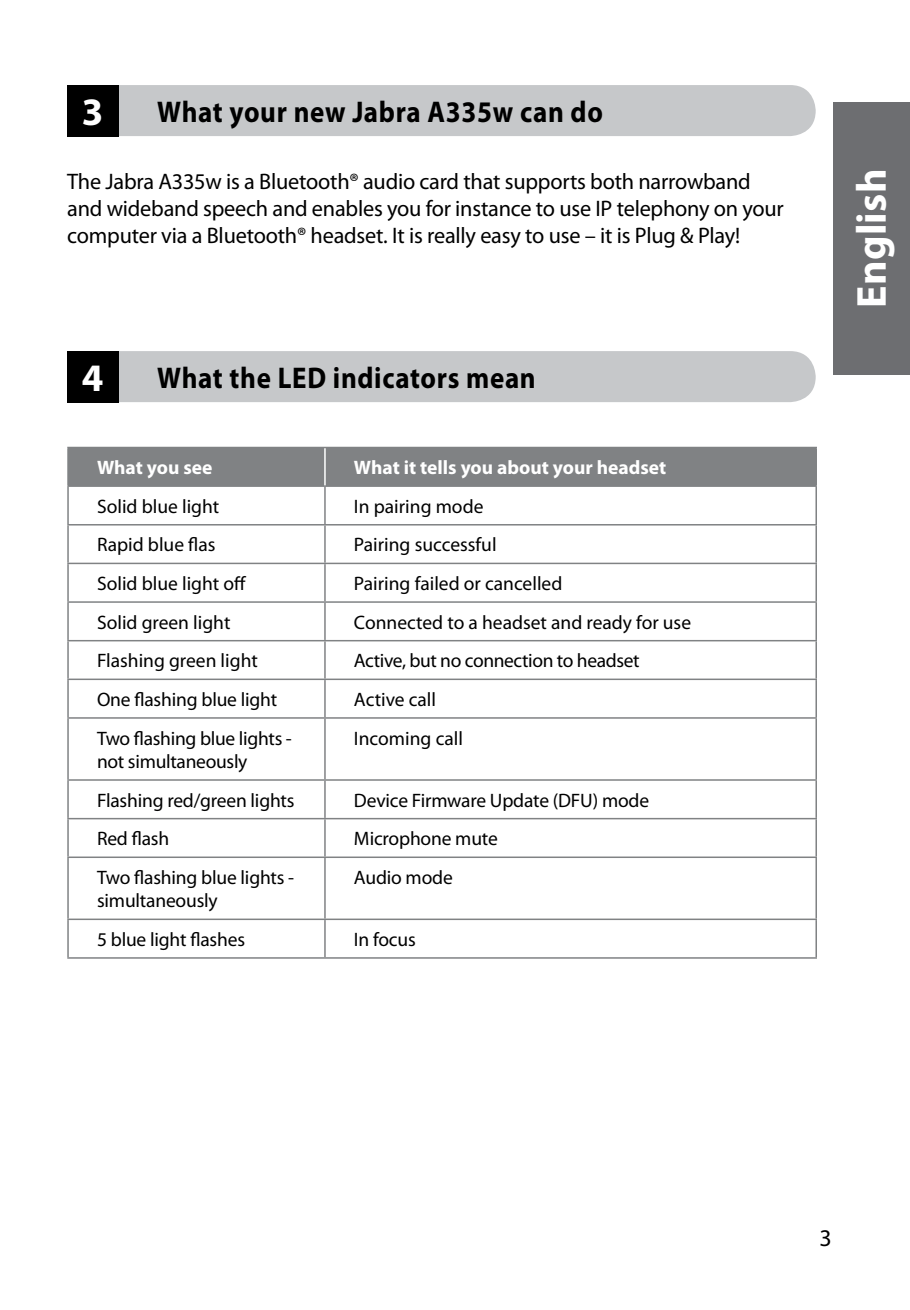
<style>
.page{position:relative;width:910px;height:1310px;background:#fff}
.page>*{position:absolute;margin:0;border:0;box-sizing:border-box;transform-origin:0 0}
.t1{font:700 42px "Myriad Pro";letter-spacing:.005em;color:#fff}
.t2{font:700 39px "Myriad Pro";color:#fff}
.t3{font:700 30px "Myriad Pro";letter-spacing:.025em;color:#000;scale:.9 1}
.t4{font:22.5px/27px "Myriad Pro";letter-spacing:-.01em;color:#000}
.t5{font:19.5px/23.4px "Myriad Pro";letter-spacing:-.01em;color:#000}
.t6{font:700 19.5px "Myriad Pro";color:#fff}
</style>
<div class="page">
<div style="left:833px;top:102px;width:77px;height:272px;background:#6d6e71"></div>
<div style="left:69px;top:448px;width:746px;height:37px;background:#808284"></div>
<hr style="left:67px;top:485px;width:258px;height:2px;background:#808284">
<hr style="left:67px;top:447px;width:258px;height:1px;background:#808284">
<hr style="left:67px;top:448px;width:2px;height:37px;background:#808284">
<hr style="left:325px;top:447px;width:492px;height:1px;background:#808284">
<hr style="left:815px;top:448px;width:2px;height:37px;background:#808284">
<hr style="left:67px;top:487px;width:2px;height:37px;background:#808284">
<hr style="left:325px;top:485px;width:492px;height:2px;background:#808284">
<hr style="left:324px;top:487px;width:2px;height:37px;background:#808284">
<hr style="left:815px;top:487px;width:2px;height:37px;background:#808284">
<hr style="left:67px;top:524px;width:258px;height:1px;background:#808284">
<hr style="left:67px;top:525px;width:2px;height:37px;background:#808284">
<hr style="left:325px;top:524px;width:492px;height:1px;background:#808284">
<hr style="left:324px;top:525px;width:2px;height:37px;background:#808284">
<hr style="left:815px;top:525px;width:2px;height:37px;background:#808284">
<hr style="left:67px;top:562px;width:258px;height:2px;background:#808284">
<hr style="left:67px;top:564px;width:2px;height:37px;background:#808284">
<hr style="left:325px;top:562px;width:492px;height:2px;background:#808284">
<hr style="left:324px;top:564px;width:2px;height:37px;background:#808284">
<hr style="left:815px;top:564px;width:2px;height:37px;background:#808284">
<hr style="left:67px;top:601px;width:258px;height:2px;background:#808284">
<hr style="left:67px;top:603px;width:2px;height:37px;background:#808284">
<hr style="left:325px;top:601px;width:492px;height:2px;background:#808284">
<hr style="left:324px;top:603px;width:2px;height:37px;background:#808284">
<hr style="left:815px;top:603px;width:2px;height:37px;background:#808284">
<hr style="left:67px;top:640px;width:258px;height:1px;background:#808284">
<hr style="left:67px;top:641px;width:2px;height:37px;background:#808284">
<hr style="left:325px;top:640px;width:492px;height:1px;background:#808284">
<hr style="left:324px;top:641px;width:2px;height:37px;background:#808284">
<hr style="left:815px;top:641px;width:2px;height:37px;background:#808284">
<hr style="left:67px;top:678px;width:258px;height:2px;background:#808284">
<hr style="left:67px;top:680px;width:2px;height:37px;background:#808284">
<hr style="left:325px;top:678px;width:492px;height:2px;background:#808284">
<hr style="left:324px;top:680px;width:2px;height:37px;background:#808284">
<hr style="left:815px;top:680px;width:2px;height:37px;background:#808284">
<hr style="left:67px;top:717px;width:258px;height:1px;background:#808284">
<hr style="left:67px;top:718px;width:2px;height:61px;background:#808284">
<hr style="left:325px;top:717px;width:492px;height:1px;background:#808284">
<hr style="left:324px;top:718px;width:2px;height:61px;background:#808284">
<hr style="left:815px;top:718px;width:2px;height:61px;background:#808284">
<hr style="left:67px;top:779px;width:258px;height:2px;background:#808284">
<hr style="left:67px;top:781px;width:2px;height:37px;background:#808284">
<hr style="left:325px;top:779px;width:492px;height:2px;background:#808284">
<hr style="left:324px;top:781px;width:2px;height:37px;background:#808284">
<hr style="left:815px;top:781px;width:2px;height:37px;background:#808284">
<hr style="left:67px;top:819px;width:2px;height:37px;background:#808284">
<hr style="left:324px;top:819px;width:2px;height:37px;background:#808284">
<hr style="left:815px;top:819px;width:2px;height:37px;background:#808284">
<hr style="left:67px;top:858px;width:2px;height:60px;background:#808284">
<hr style="left:324px;top:858px;width:2px;height:60px;background:#808284">
<hr style="left:815px;top:858px;width:2px;height:60px;background:#808284">
<hr style="left:67px;top:920px;width:2px;height:37px;background:#808284">
<hr style="left:324px;top:920px;width:2px;height:37px;background:#808284">
<hr style="left:815px;top:920px;width:2px;height:37px;background:#808284">
<hr style="left:324px;top:448px;width:2px;height:37px;background:#fff">
<hr style="left:67px;top:818px;width:258px;height:1px;background:#808284">
<hr style="left:67px;top:856px;width:258px;height:2px;background:#808284">
<hr style="left:67px;top:918px;width:258px;height:2px;background:#808284">
<hr style="left:67px;top:957px;width:258px;height:1px;background:#808284">
<hr style="left:325px;top:818px;width:492px;height:1px;background:#808284">
<hr style="left:325px;top:856px;width:492px;height:2px;background:#808284">
<hr style="left:325px;top:918px;width:492px;height:2px;background:#808284">
<hr style="left:325px;top:957px;width:492px;height:1px;background:#808284">
<div style="left:67px;top:351px;width:749px;height:51px;background:#c6c8ca;border-radius:26px"></div>
<div style="left:67px;top:351px;width:51px;height:51px;background:#000"></div>
<div style="left:67px;top:85px;width:749px;height:51px;background:#c6c8ca;border-radius:26px"></div>
<div style="left:67px;top:85px;width:51px;height:51px;background:#000"></div>
<h2 class="t2" style="left:82px;top:87px;width:23px">3</h2>
<h3 class="t3" style="left:157px;top:92px;width:497px">What your new Jabra A335w can do</h3>
<p class="t4" style="left:67px;top:168px;width:718px">The Jabra A335w is a Bluetooth® audio card that supports both narrowband and wideband speech and enables you for instance to use IP telephony on your computer via a Bluetooth® headset. It is really easy to use – it is Plug &amp; Play!</p>
<h2 class="t2" style="left:82px;top:353px;width:23px">4</h2>
<h3 class="t3" style="left:157px;top:358px;width:422px">What the LED indicators mean</h3>
<p class="t6" style="left:97px;top:455px;width:117px">What you see</p>
<p class="t6" style="left:354px;top:455px;width:314px">What it tells you about your headset</p>
<p class="t5" style="left:97px;top:494px;width:124px">Solid blue light</p>
<p class="t5" style="left:354px;top:494px;width:131px">In pairing mode</p>
<p class="t5" style="left:97px;top:533px;width:120px">Rapid blue flas</p>
<p class="t5" style="left:354px;top:533px;width:144px">Pairing successful</p>
<p class="t5" style="left:97px;top:571px;width:151px">Solid blue light off</p>
<p class="t5" style="left:354px;top:571px;width:210px">Pairing failed or cancelled</p>
<p class="t5" style="left:97px;top:610px;width:135px">Solid green light</p>
<p class="t5" style="left:354px;top:610px;width:339px">Connected to a headset and ready for use</p>
<p class="t5" style="left:97px;top:649px;width:162px">Flashing green light</p>
<p class="t5" style="left:354px;top:649px;width:287px">Active, but no connection to headset</p>
<p class="t5" style="left:97px;top:687px;width:182px">One flashing blue light</p>
<p class="t5" style="left:354px;top:687px;width:84px">Active call</p>
<p class="t5" style="left:97px;top:726px;width:196px">Two flashing blue lights - not simultaneously</p>
<p class="t5" style="left:354px;top:726px;width:111px">Incoming call</p>
<p class="t5" style="left:97px;top:788px;width:199px">Flashing red/green lights</p>
<p class="t5" style="left:354px;top:788px;width:297px">Device Firmware Update (DFU) mode</p>
<p class="t5" style="left:97px;top:826px;width:74px">Red flash</p>
<p class="t5" style="left:354px;top:826px;width:145px">Microphone mute</p>
<p class="t5" style="left:97px;top:865px;width:199px">Two flashing blue lights - simultaneously</p>
<p class="t5" style="left:354px;top:865px;width:100px">Audio mode</p>
<p class="t5" style="left:97px;top:927px;width:150px">5 blue light flashes</p>
<p class="t5" style="left:354px;top:927px;width:63px">In focus</p>
<h1 class="t1" style="left:844px;top:307px;width:140px;rotate:-90deg">English</h1>
</div>
